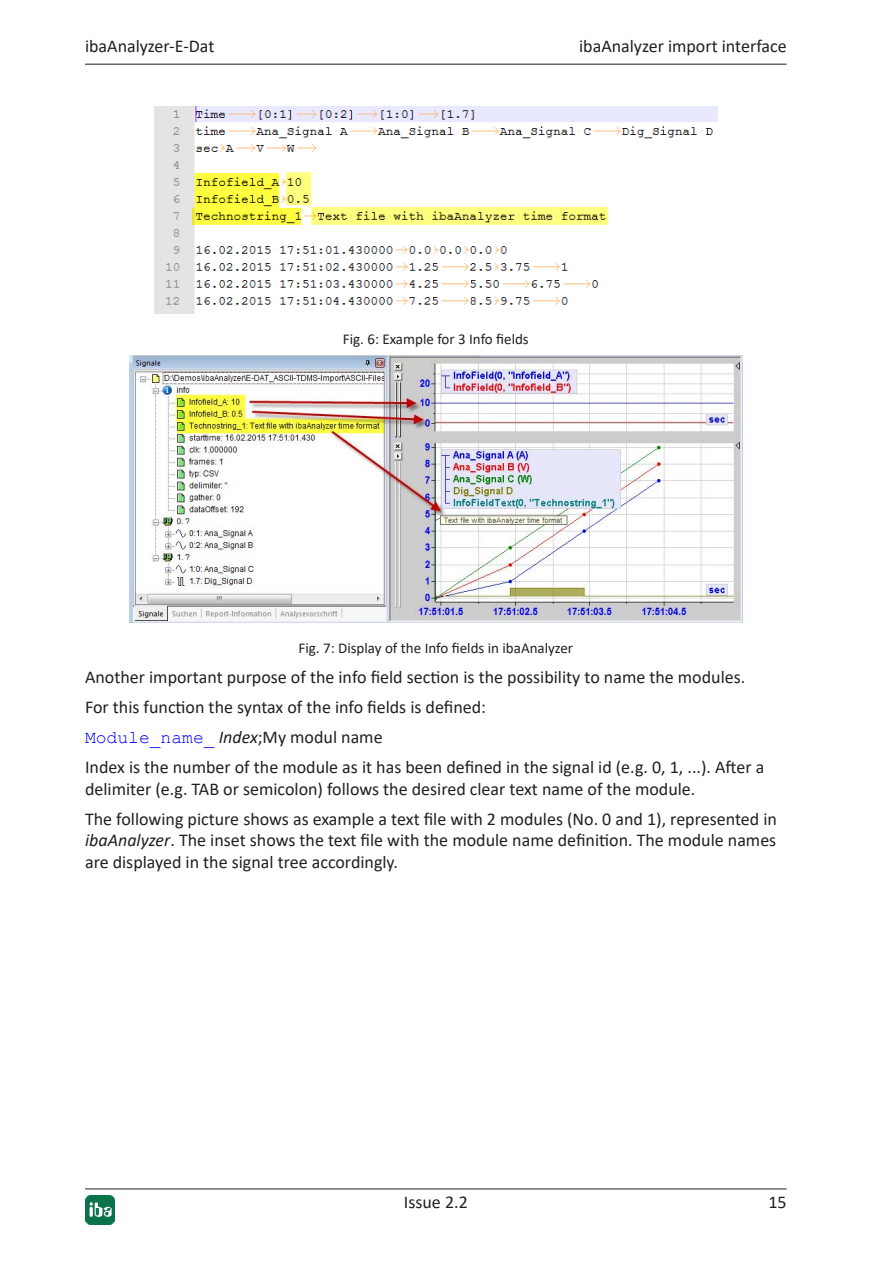
<style>
.page{position:relative;width:893px;height:1263px;background:#fff}
.page>*{position:absolute;margin:0;border:0;box-sizing:border-box;transform-origin:0 0}
.t1{font:18px/21.6px "Calibri";color:#231f20}
.t2{font:18px "Courier New";color:#00f}
.t3{font:15px "Calibri";color:#231f20}
.s1{font-family:"Calibri";font-style:italic;color:#231f20}
.s2{font-family:"Calibri";color:#231f20}
.s3{font-style:italic}
</style>
<div class="page">
<hr style="left:85px;top:1188px;width:702px;height:1px;background:#231f20">
<hr style="left:85px;top:64px;width:702px;height:1px;background:#231f20">
<img style="left:85px;top:1195px;width:30px;height:30px">
<img style="left:154px;top:106px;width:563px;height:207px">
<img style="left:130px;top:356px;width:612px;height:266px">
<p class="t1" style="left:85px;top:35px;width:131px">ibaAnalyzer-E-Dat</p>
<p class="t1" style="left:579px;top:35px;width:209px">ibaAnalyzer import interface</p>
<p class="t3" style="left:343px;top:328px;width:187px">Fig. 6: Example for 3 Info fields</p>
<p class="t3" style="left:299px;top:637px;width:276px">Fig. 7: Display of the Info fields in ibaAnalyzer</p>
<p class="t1" style="left:85px;top:661px;width:662px;line-height:30.2px">Another important purpose of the info field section is the possibility to name the modules.<br>For this function the syntax of the info fields is defined:</p>
<p class="t2" style="left:85px;top:726px;width:299px">Module_name_ <span class="s1">Index</span><span class="s2">;My modul name</span></p>
<p class="t1" style="left:85px;top:756px;width:681px">Index is the number of the module as it has been defined in the signal id (e.g. 0, 1, ...). After a delimiter (e.g. TAB or semicolon) follows the desired clear text name of the module.</p>
<p class="t1" style="left:85px;top:808px;width:693px;text-align:justify">The following picture shows as example a text file with 2 modules (No. 0 and 1), represented in <span class="s3">ibaAnalyzer</span>. The inset shows the text file with the module name definition. The module names are displayed in the signal tree accordingly.</p>
<p class="t1" style="left:404px;top:1191px;width:65px">Issue 2.2</p>
<p class="t1" style="left:768px;top:1191px;width:20px">15</p>
</div>
